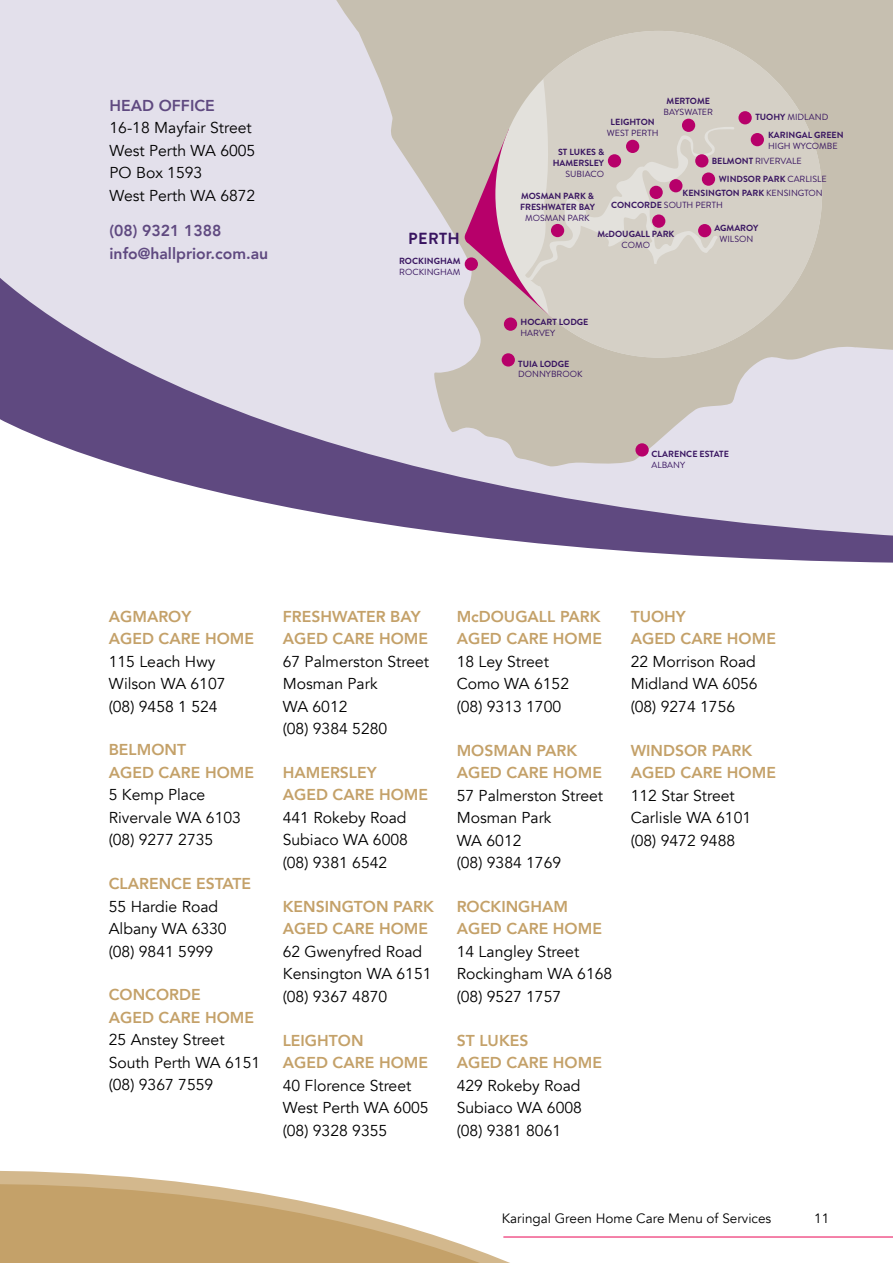
<style>
.page{position:relative;width:893px;height:1263px;background:#fff}
.page>*{position:absolute;margin:0;border:0;box-sizing:border-box;transform-origin:0 0}
.t1{font:700 16.05px "Brandon Grotesque";letter-spacing:.025em;color:#381460}
.t2{font:15.75px/22.5px "Avenir";color:#000}
.t3{font:800 15.75px/22.5px "Avenir";color:#c4a169}
.t4{font:800 15.75px/22.5px "Avenir";color:#5f4980}
.t5{font:13.5px "Avenir";color:#000}
.t6{font:700 8.85px/10.9px "Brandon Grotesque";color:#381460}
.t7{font:8.85px "Brandon Grotesque";color:#381460}
.s1{font-weight:700}
.s2{font-weight:400}
</style>
<div class="page">
<svg style="left:0;top:1171px;width:510px;height:92px;fill:#c4a169"></svg>
<hr style="left:504px;top:1236px;width:389px;height:2px;background:#f0588c">
<svg style="left:481px;top:537px;width:412px;height:26px;fill:#5f4980"></svg>
<svg style="left:0;top:0;width:893px;height:537px;background:#c6bfd3"></svg>
<svg style="left:333px;top:0;width:560px;height:466px;background:#d2ccc9"></svg>
<svg style="left:465px;top:129px;width:60px;height:190px;background:#c2879c"></svg>
<div style="left:635px;top:443px;width:14px;height:14px;background:#b7006a;border-radius:50%"></div>
<div style="left:465px;top:257px;width:13px;height:14px;background:#b7006a;border-radius:50%"></div>
<div style="left:495px;top:31px;width:327px;height:327px;background:#e3e1dc;border-radius:50%"></div>
<svg style="left:525px;top:31px;width:297px;height:327px;background:#d3cec4"></svg>
<div style="left:551px;top:224px;width:13px;height:13px;background:#b7006a;border-radius:50%"></div>
<div style="left:608px;top:154px;width:13px;height:13px;background:#b7006a;border-radius:50%"></div>
<div style="left:626px;top:140px;width:13px;height:13px;background:#b7006a;border-radius:50%"></div>
<div style="left:738px;top:111px;width:14px;height:13px;background:#b7006a;border-radius:50%"></div>
<div style="left:695px;top:154px;width:13px;height:13px;background:#b7006a;border-radius:50%"></div>
<div style="left:702px;top:172px;width:13px;height:14px;background:#b7006a;border-radius:50%"></div>
<div style="left:669px;top:179px;width:13px;height:13px;background:#b7006a;border-radius:50%"></div>
<div style="left:649px;top:186px;width:14px;height:13px;background:#b7006a;border-radius:50%"></div>
<div style="left:652px;top:214px;width:13px;height:14px;background:#b7006a;border-radius:50%"></div>
<div style="left:465px;top:231px;width:13px;height:13px;background:#b7006a;border-radius:50%"></div>
<div style="left:502px;top:353px;width:13px;height:14px;background:#b7006a;border-radius:50%"></div>
<div style="left:682px;top:119px;width:13px;height:13px;background:#b7006a;border-radius:50%"></div>
<div style="left:698px;top:224px;width:13px;height:13px;background:#b7006a;border-radius:50%"></div>
<div style="left:751px;top:133px;width:13px;height:13px;background:#b7006a;border-radius:50%"></div>
<div style="left:504px;top:317px;width:13px;height:14px;background:#b7006a;border-radius:50%"></div>
<p class="t4" style="left:110px;top:94px;width:107px">HEAD OFFICE</p>
<p class="t2" style="left:110px;top:117px;width:147px">16-18 Mayfair Street<br>West Perth WA 6005<br>PO Box 1593<br>West Perth WA 6872</p>
<p class="t4" style="left:110px;top:219px;width:160px">(08) 9321 1388 info@hallprior.com.au</p>
<p class="t1" style="left:408px;top:227px;width:53px">PERTH</p>
<p class="t6" style="left:399px;top:255px;width:63px">ROCKINGHAM</p>
<p class="t7" style="left:399px;top:265px;width:63px">ROCKINGHAM</p>
<p class="t6" style="left:667px;top:95px;width:45px">MERTOME</p>
<p class="t7" style="left:663px;top:106px;width:51px">BAYSWATER</p>
<p class="t7" style="left:755px;top:111px;width:74px"><span class="s1">TUOHY</span> MIDLAND</p>
<p class="t6" style="left:611px;top:116px;width:46px">LEIGHTON</p>
<p class="t7" style="left:607px;top:127px;width:53px">WEST PERTH</p>
<p class="t6" style="left:768px;top:130px;width:77px">KARINGAL GREEN</p>
<p class="t7" style="left:768px;top:140px;width:71px">HIGH WYCOMBE</p>
<p class="t6" style="left:553px;top:147px;width:53px;text-align:right">ST LUKES &amp;<br>HAMERSLEY</p>
<p class="t7" style="left:565px;top:168px;width:40px">SUBIACO</p>
<p class="t6" style="left:520px;top:191px;width:76px">MOSMAN PARK &amp;<br>FRESHWATER BAY</p>
<p class="t7" style="left:525px;top:212px;width:66px">MOSMAN PARK</p>
<p class="t6" style="left:719px;top:152px;width:109px;line-height:18.3px;text-indent:-7px">BELMONT <span class="s2">RIVERVALE<br></span>WINDSOR PARK <span class="s2">CARLISLE</span></p>
<p class="t6" style="left:611px;top:186px;width:213px;line-height:12.6px;text-indent:72px">KENSINGTON PARK <span class="s2">KENSINGTON<br></span>CONCORDE <span class="s2">SOUTH PERTH</span></p>
<p class="t6" style="left:597px;top:229px;width:79px">McDOUGALL PARK</p>
<p class="t7" style="left:622px;top:239px;width:30px">COMO</p>
<p class="t6" style="left:714px;top:222px;width:46px">AGMAROY</p>
<p class="t7" style="left:719px;top:233px;width:35px">WILSON</p>
<p class="t6" style="left:520px;top:317px;width:69px">HOCART LODGE</p>
<p class="t7" style="left:520px;top:327px;width:36px">HARVEY</p>
<p class="t6" style="left:518px;top:358px;width:53px">TUIA LODGE</p>
<p class="t7" style="left:518px;top:368px;width:66px">DONNYBROOK</p>
<p class="t6" style="left:651px;top:449px;width:79px">CLARENCE ESTATE</p>
<p class="t7" style="left:651px;top:459px;width:35px">ALBANY</p>
<p class="t3" style="left:109px;top:605px;width:147px">AGMAROY<br>AGED CARE HOME</p>
<p class="t2" style="left:109px;top:650px;width:118px">115 Leach Hwy<br>Wilson WA 6107 (08) 9458 1 524</p>
<p class="t3" style="left:109px;top:739px;width:147px">BELMONT<br>AGED CARE HOME</p>
<p class="t2" style="left:109px;top:784px;width:134px">5 Kemp Place<br>Rivervale WA 6103 (08) 9277 2735</p>
<p class="t3" style="left:109px;top:872px;width:144px">CLARENCE ESTATE</p>
<p class="t2" style="left:109px;top:895px;width:119px">55 Hardie Road<br>Albany WA 6330 (08) 9841 5999</p>
<p class="t3" style="left:109px;top:984px;width:147px">CONCORDE<br>AGED CARE HOME</p>
<p class="t2" style="left:109px;top:1029px;width:153px">25 Anstey Street<br>South Perth WA 6151 (08) 9367 7559</p>
<p class="t3" style="left:283px;top:605px;width:147px">FRESHWATER BAY<br>AGED CARE HOME</p>
<p class="t2" style="left:283px;top:650px;width:148px">67 Palmerston Street<br>Mosman Park<br>WA 6012<br>(08) 9384 5280</p>
<p class="t3" style="left:283px;top:761px;width:147px">HAMERSLEY<br>AGED CARE HOME</p>
<p class="t2" style="left:283px;top:806px;width:127px;text-align:justify">441 Rokeby Road Subiaco WA 6008 (08) 9381 6542</p>
<p class="t3" style="left:283px;top:895px;width:153px">KENSINGTON PARK<br>AGED CARE HOME</p>
<p class="t2" style="left:283px;top:940px;width:150px">62 Gwenyfred Road<br>Kensington WA 6151 (08) 9367 4870</p>
<p class="t3" style="left:283px;top:1029px;width:147px">LEIGHTON<br>AGED CARE HOME</p>
<p class="t2" style="left:283px;top:1074px;width:147px">40 Florence Street<br>West Perth WA 6005 (08) 9328 9355</p>
<p class="t3" style="left:457px;top:605px;width:147px">McDOUGALL PARK<br>AGED CARE HOME</p>
<p class="t2" style="left:457px;top:650px;width:114px">18 Ley Street<br>Como WA 6152 (08) 9313 1700</p>
<p class="t3" style="left:457px;top:739px;width:147px">MOSMAN PARK<br>AGED CARE HOME</p>
<p class="t2" style="left:457px;top:784px;width:148px">57 Palmerston Street<br>Mosman Park<br>WA 6012<br>(08) 9384 1769</p>
<p class="t3" style="left:457px;top:895px;width:147px">ROCKINGHAM<br>AGED CARE HOME</p>
<p class="t2" style="left:457px;top:940px;width:157px">14 Langley Street<br>Rockingham WA 6168 (08) 9527 1757</p>
<p class="t3" style="left:457px;top:1029px;width:147px">ST LUKES<br>AGED CARE HOME</p>
<p class="t2" style="left:457px;top:1074px;width:127px;text-align:justify">429 Rokeby Road Subiaco WA 6008 (08) 9381 8061</p>
<p class="t3" style="left:631px;top:605px;width:147px">TUOHY<br>AGED CARE HOME</p>
<p class="t2" style="left:631px;top:650px;width:128px;text-align:justify">22 Morrison Road Midland WA 6056 (08) 9274 1756</p>
<p class="t3" style="left:631px;top:739px;width:147px">WINDSOR PARK<br>AGED CARE HOME</p>
<p class="t2" style="left:631px;top:784px;width:122px">112 Star Street<br>Carlisle WA 6101 (08) 9472 9488</p>
<p class="t5" style="left:502px;top:1210px;width:271px">Karingal Green Home Care Menu of Services</p>
<p class="t5" style="left:814px;top:1210px;width:17px">11</p>
</div>
